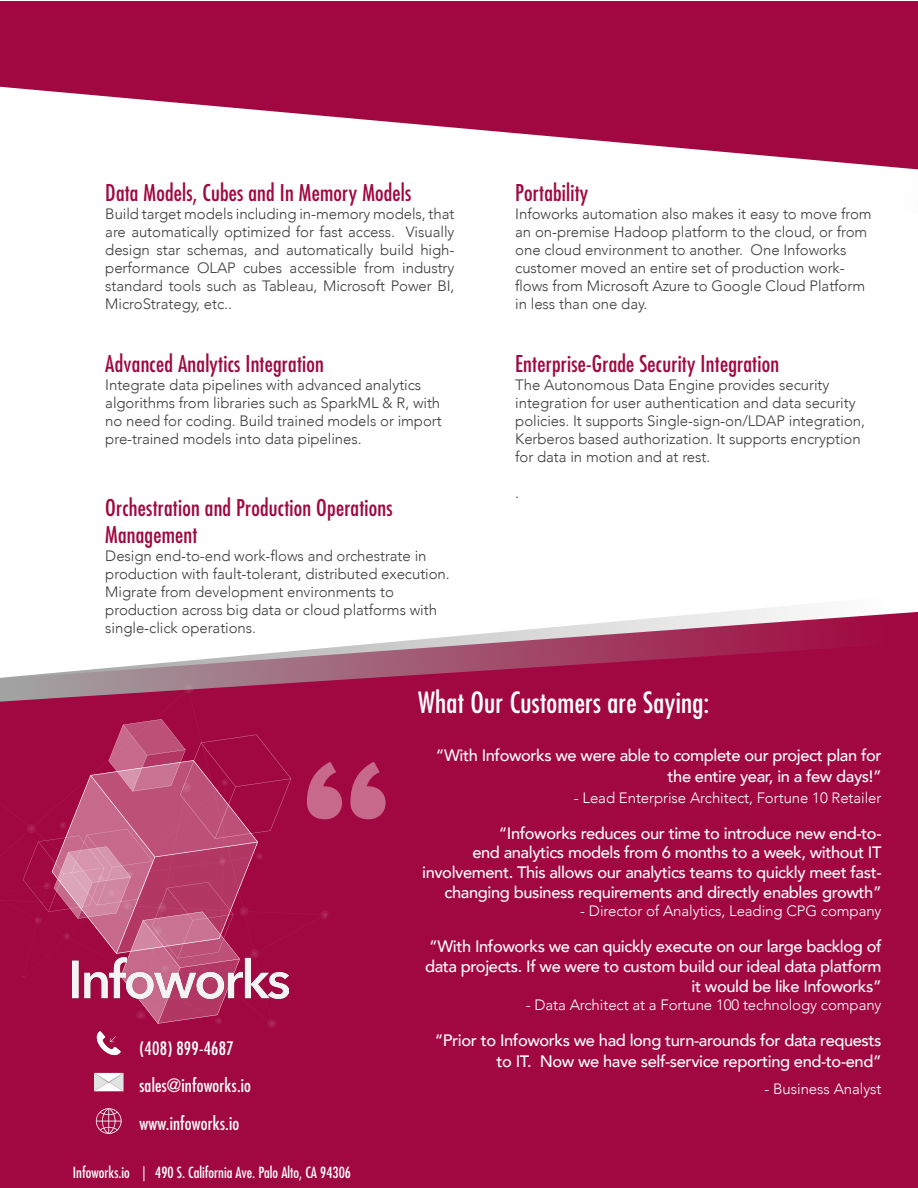
<style>
.page{position:relative;width:918px;height:1188px;background:#fff}
.page>*{position:absolute;margin:0;border:0;box-sizing:border-box;transform-origin:0 0}
.body{font:condensed 28.5px "Futura Std";letter-spacing:.01em;color:#fff}
.body-2{font:condensed 22.5px/27px "Futura Std";letter-spacing:.01em;color:#a10740}
.t1{font:condensed 18px "Futura Std";letter-spacing:.01em;color:#fff}
.body-3{font:500 16.5px/19.8px "Avenir";letter-spacing:-.025em;color:#fff;text-align:right}
.body-4{font:300 15px/18px "Avenir";letter-spacing:-.005em;color:#3d3d3d}
.body-5{font:300 15px "Avenir";letter-spacing:-.005em;color:#fff}
.t2{font:condensed 15px "Futura Std";color:#fff}
</style>
<div class="page">
<div style="left:0;top:2px;width:918px;height:1186px;background:#a10740"></div>
<div style="left:0;top:87px;width:877px;height:507px;background:#fff"></div>
<svg style="left:0;top:594px;width:918px;height:90px"></svg>
<svg style="left:0;top:684px;width:329px;height:235px"></svg>
<svg style="left:323px;top:913px;width:5px;height:5px"></svg>
<svg style="left:186px;top:686px;width:5px;height:6px"></svg>
<svg style="left:0;top:778px;width:21px;height:141px"></svg>
<svg style="left:307px;top:762px;width:79px;height:57px"></svg>
<svg style="left:94px;top:1073px;width:30px;height:18px"></svg>
<svg style="left:96px;top:1108px;width:26px;height:26px"></svg>
<svg style="left:21px;top:719px;width:270px;height:336px"></svg>
<img style="left:73px;top:957px;width:215px;height:42px">
<div style="left:877px;top:165px;width:41px;height:444px;background:#fff"></div>
<p class="body-2" style="left:105px;top:180px;width:308px">Data Models, Cubes and In Memory Models</p>
<p class="body-4" style="left:105px;top:205px;width:351px;text-align:justify">Build target models including in-memory models, that are automatically optimized for fast access. Visually design star schemas, and automatically build high&shy;performance OLAP cubes accessible from industry standard tools such as Tableau, Microsoft Power BI, MicroStrategy, etc..</p>
<p class="body-2" style="left:105px;top:351px;width:220px">Advanced Analytics Integration</p>
<p class="body-4" style="left:105px;top:376px;width:338px">Integrate data pipelines with advanced analytics algorithms from libraries such as SparkML &amp; R, with no need for coding. Build trained models or import pre-trained models into data pipelines.</p>
<p class="body-2" style="left:105px;top:495px;width:289px">Orchestration and Production Operations<br>Management</p>
<p class="body-4" style="left:105px;top:547px;width:346px">Design end-to-end work-flows and orchestrate in production with fault-tolerant, distributed execution.<br>Migrate from development environments to production across big data or cloud platforms with single-click operations.</p>
<p class="body-2" style="left:515px;top:180px;width:75px">Portability</p>
<p class="body-4" style="left:515px;top:205px;width:358px">Infoworks automation also makes it easy to move from an on-premise Hadoop platform to the cloud, or from one cloud environment to another. One Infoworks customer moved an entire set of production work&shy;flows from Microsoft Azure to Google Cloud Platform in less than one day.</p>
<p class="body-2" style="left:515px;top:351px;width:265px">Enterprise-Grade Security Integration</p>
<p class="body-4" style="left:515px;top:376px;width:351px">The Autonomous Data Engine provides security integration for user authentication and data security policies. It supports Single-sign-on/LDAP integration, Kerberos based authorization. It supports encryption for data in motion and at rest.</p>
<p class="body-4" style="left:515px;top:484px;width:5px">.</p>
<p class="t1" style="left:140px;top:1038px;width:96px">(408) 899-4687</p>
<p class="t1" style="left:140px;top:1075px;width:113px">sales@infoworks.io</p>
<p class="t1" style="left:140px;top:1113px;width:101px">www.infoworks.io</p>
<p class="t2" style="left:73px;top:1164px;width:280px">Infoworks.io | 490 S. California Ave. Palo Alto, CA 94306</p>
<p class="body" style="left:418px;top:685px;width:293px">What Our Customers are Saying:</p>
<p class="body-3" style="left:436px;top:743px;width:447px;line-height:21px">“With Infoworks we were able to complete our project plan for the entire year, in a few days!”</p>
<p class="body-5" style="left:574px;top:789px;width:309px">- Lead Enterprise Architect, Fortune 10 Retailer</p>
<p class="body-3" style="left:422px;top:822px;width:461px">“Infoworks reduces our time to introduce new end-to-<br>end analytics models from 6 months to a week, without IT involvement. This allows our analytics teams to quickly meet fast&shy;changing business requirements and directly enables growth”</p>
<p class="body-5" style="left:580px;top:902px;width:303px">- Director of Analytics, Leading CPG company</p>
<p class="body-3" style="left:425px;top:935px;width:458px">“With Infoworks we can quickly execute on our large backlog of data projects. If we were to custom build our ideal data platform it would be like Infoworks”</p>
<p class="body-5" style="left:526px;top:996px;width:357px">- Data Architect at a Fortune 100 technology company</p>
<p class="body-3" style="left:435px;top:1028px;width:448px;line-height:21px">“Prior to Infoworks we had long turn-arounds for data requests to IT. Now we have self-service reporting end-to-end”</p>
<p class="body-5" style="left:764px;top:1080px;width:119px">- Business Analyst</p>
</div>
